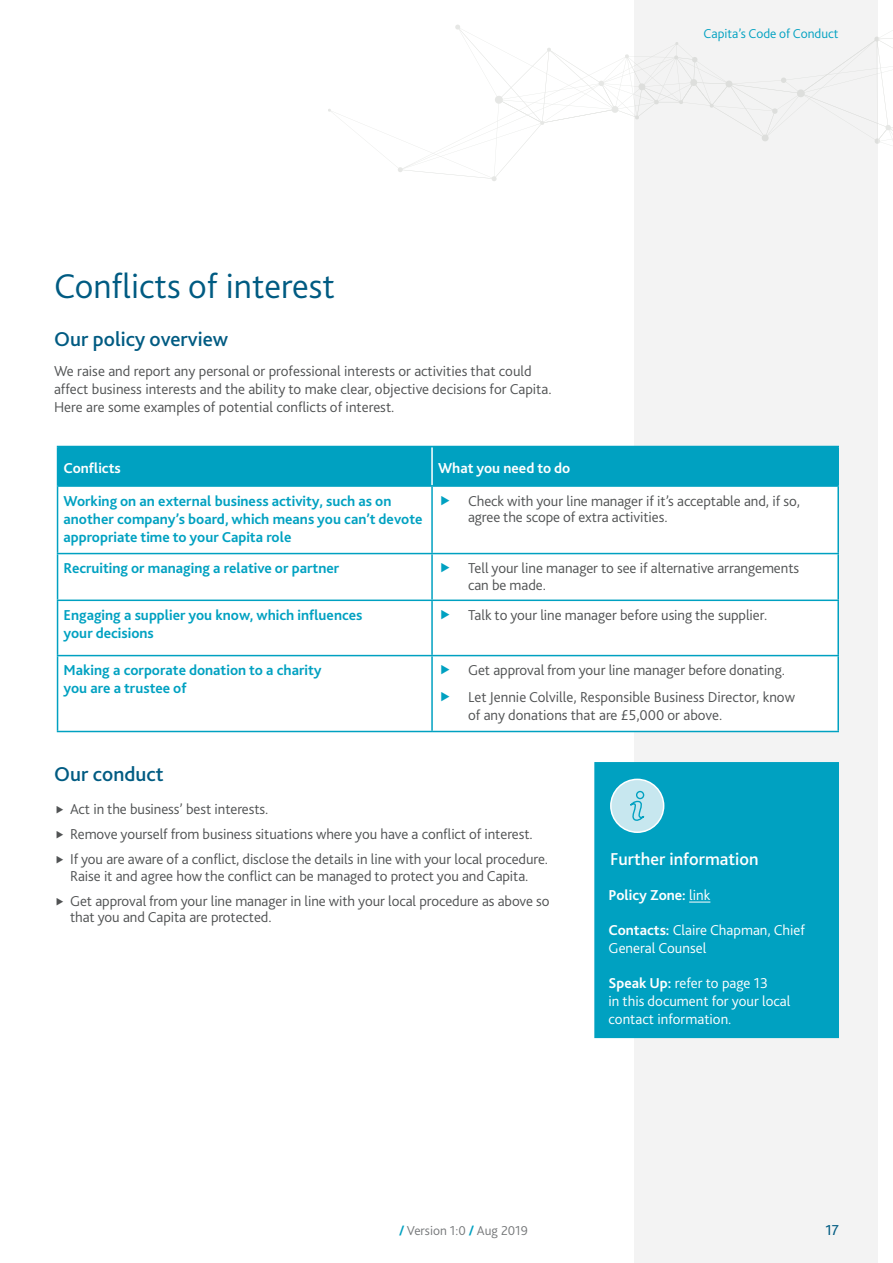
<style>
.page{position:relative;width:893px;height:1263px;background:#fff}
.page>*{position:absolute;margin:0;border:0;box-sizing:border-box;transform-origin:0 0}
.t1{font:300 36px "Bliss 2";color:#005b82}
.t2{font:500 21px "Bliss 2";color:#005b82}
.t3{font:500 18px "Bliss 2";color:#fff}
.t4{font:300 15px/25px "Bliss 2";letter-spacing:-.005em;color:#505253}
.t5{font:700 15px/18px "Bliss 2";color:#00a1c1}
.t6{font:300 15px/18px "Bliss 2";color:#fff}
.t7{font:700 15px "Bliss 2";color:#fff}
.t8{font:15px "Bliss 2";color:#005b82}
.t9{font:300 13.5px "Bliss 2";color:#00a1c1}
.t10{font:300 13.5px "Bliss 2";color:#76787a}
.s1{font-weight:300}
.s2{font-weight:700}
.s3{font-weight:700;color:#00a1c1}
</style>
<div class="page">
<div style="left:635px;top:0;width:243px;height:1263px;background:#f3f3f3"></div>
<svg style="left:328px;top:17px;width:565px;height:177px"></svg>
<div style="left:595px;top:763px;width:243px;height:274px;background:#00a1c1"></div>
<svg style="left:689px;top:902px;width:21px;height:1px"></svg>
<div style="left:594px;top:762px;width:245px;height:276px;border:2px solid #00a1c1"></div>
<div style="left:611px;top:779px;width:53px;height:53px;background:#c7e7ef;border-radius:50%"></div>
<div style="left:610px;top:779px;width:54px;height:54px;border:2px solid #fff;border-radius:50%"></div>
<svg style="left:630px;top:790px;width:15px;height:31px"></svg>
<div style="left:58px;top:447px;width:779px;height:38px;background:#00a1c1"></div>
<svg style="left:58px;top:487px;width:779px;height:244px"></svg>
<hr style="left:431px;top:447px;width:2px;height:38px;background:#fff">
<hr style="left:837px;top:487px;width:2px;height:66px;background:#00a1c1">
<hr style="left:432px;top:553px;width:407px;height:1px;background:#00a1c1">
<hr style="left:837px;top:554px;width:2px;height:45px;background:#00a1c1">
<hr style="left:432px;top:599px;width:407px;height:2px;background:#00a1c1">
<hr style="left:837px;top:601px;width:2px;height:54px;background:#00a1c1">
<hr style="left:432px;top:655px;width:407px;height:1px;background:#00a1c1">
<hr style="left:837px;top:656px;width:2px;height:75px;background:#00a1c1">
<hr style="left:432px;top:731px;width:407px;height:1px;background:#00a1c1">
<hr style="left:57px;top:446px;width:375px;height:1px;background:#00a1c1">
<hr style="left:57px;top:447px;width:1px;height:38px;background:#00a1c1">
<hr style="left:432px;top:446px;width:407px;height:1px;background:#00a1c1">
<hr style="left:837px;top:447px;width:2px;height:38px;background:#00a1c1">
<hr style="left:57px;top:485px;width:375px;height:2px;background:#00a1c1">
<hr style="left:57px;top:487px;width:1px;height:66px;background:#00a1c1">
<hr style="left:432px;top:485px;width:407px;height:2px;background:#00a1c1">
<hr style="left:431px;top:487px;width:2px;height:66px;background:#00a1c1">
<hr style="left:57px;top:553px;width:375px;height:1px;background:#00a1c1">
<hr style="left:57px;top:554px;width:1px;height:45px;background:#00a1c1">
<hr style="left:431px;top:554px;width:2px;height:45px;background:#00a1c1">
<hr style="left:57px;top:599px;width:375px;height:2px;background:#00a1c1">
<hr style="left:57px;top:601px;width:1px;height:54px;background:#00a1c1">
<hr style="left:431px;top:601px;width:2px;height:54px;background:#00a1c1">
<hr style="left:57px;top:655px;width:375px;height:1px;background:#00a1c1">
<hr style="left:57px;top:656px;width:1px;height:75px;background:#00a1c1">
<hr style="left:431px;top:656px;width:2px;height:75px;background:#00a1c1">
<hr style="left:57px;top:731px;width:375px;height:1px;background:#00a1c1">
<svg style="left:441px;top:495px;width:8px;height:10px"></svg>
<svg style="left:441px;top:563px;width:8px;height:9px"></svg>
<svg style="left:441px;top:609px;width:8px;height:10px"></svg>
<svg style="left:441px;top:665px;width:8px;height:9px"></svg>
<svg style="left:441px;top:691px;width:8px;height:10px"></svg>
<h1 class="t1" style="left:54px;top:263px;width:283px">Conflicts of interest</h1>
<h2 class="t2" style="left:54px;top:326px;width:176px">Our policy overview</h2>
<p class="t4" style="left:54px;top:362px;width:499px;line-height:18px">We raise and report any personal or professional interests or activities that could affect business interests and the ability to make clear, objective decisions for Capita.<br>Here are some examples of potential conflicts of interest.</p>
<p class="t9" style="left:704px;top:25px;width:137px">Capita’s Code of Conduct</p>
<p class="t7" style="left:64px;top:459px;width:59px">Conflicts</p>
<p class="t7" style="left:438px;top:459px;width:134px">What you need to do</p>
<p class="t5" style="left:64px;top:491px;width:360px">Working on an external business activity, such as on another company’s board, which means you can’t devote appropriate time to your Capita role</p>
<p class="t4" style="left:468px;top:492px;width:333px;line-height:16.5px">Check with your line manager if it’s acceptable and, if so, agree the scope of extra activities.</p>
<p class="t5" style="left:64px;top:559px;width:277px">Recruiting or managing a relative or partner</p>
<p class="t4" style="left:468px;top:559px;width:333px;line-height:16.5px">Tell your line manager to see if alternative arrangements can be made.</p>
<p class="t5" style="left:64px;top:605px;width:300px">Engaging a supplier you know, which influences your decisions</p>
<p class="t4" style="left:468px;top:602px;width:301px">Talk to your line manager before using the supplier.</p>
<p class="t5" style="left:64px;top:661px;width:260px">Making a corporate donation to a charity you are a trustee of</p>
<p class="t4" style="left:468px;top:656px;width:328px;line-height:26.5px">Get approval from your line manager before donating.<br>Let Jennie Colville, Responsible Business Director, know</p>
<p class="t4" style="left:468px;top:702px;width:256px">of any donations that are £5,000 or above.</p>
<h2 class="t2" style="left:54px;top:761px;width:111px">Our conduct</h2>
<p class="t4" style="left:70px;top:796px;width:480px">Act in the business’ best interests.<br>Remove yourself from business situations where you have a conflict of interest.<br>If you are aware of a conflict, disclose the details in line with your local procedure.</p>
<p class="t4" style="left:70px;top:863px;width:481px">Raise it and agree how the conflict can be managed to protect you and Capita.<br>Get approval from your line manager in line with your local procedure as above so</p>
<p class="t4" style="left:70px;top:905px;width:203px">that you and Capita are protected.</p>
<p class="t3" style="left:610px;top:848px;width:150px">Further information</p>
<p class="t7" style="left:609px;top:885px;width:103px">Policy Zone: <span class="s1">link</span></p>
<p class="t6" style="left:609px;top:920px;width:198px"><span class="s2">Contacts:</span> Claire Chapman, Chief<br>General Counsel</p>
<p class="t6" style="left:609px;top:973px;width:183px"><span class="s2">Speak Up:</span> refer to page 13<br>in this document for your local contact information.</p>
<p class="t10" style="left:399px;top:1222px;width:130px"><span class="s3">/</span> Version 1:0 <span class="s3">/</span> Aug 2019</p>
<p class="t8" style="left:825px;top:1221px;width:15px">17</p>
</div>
